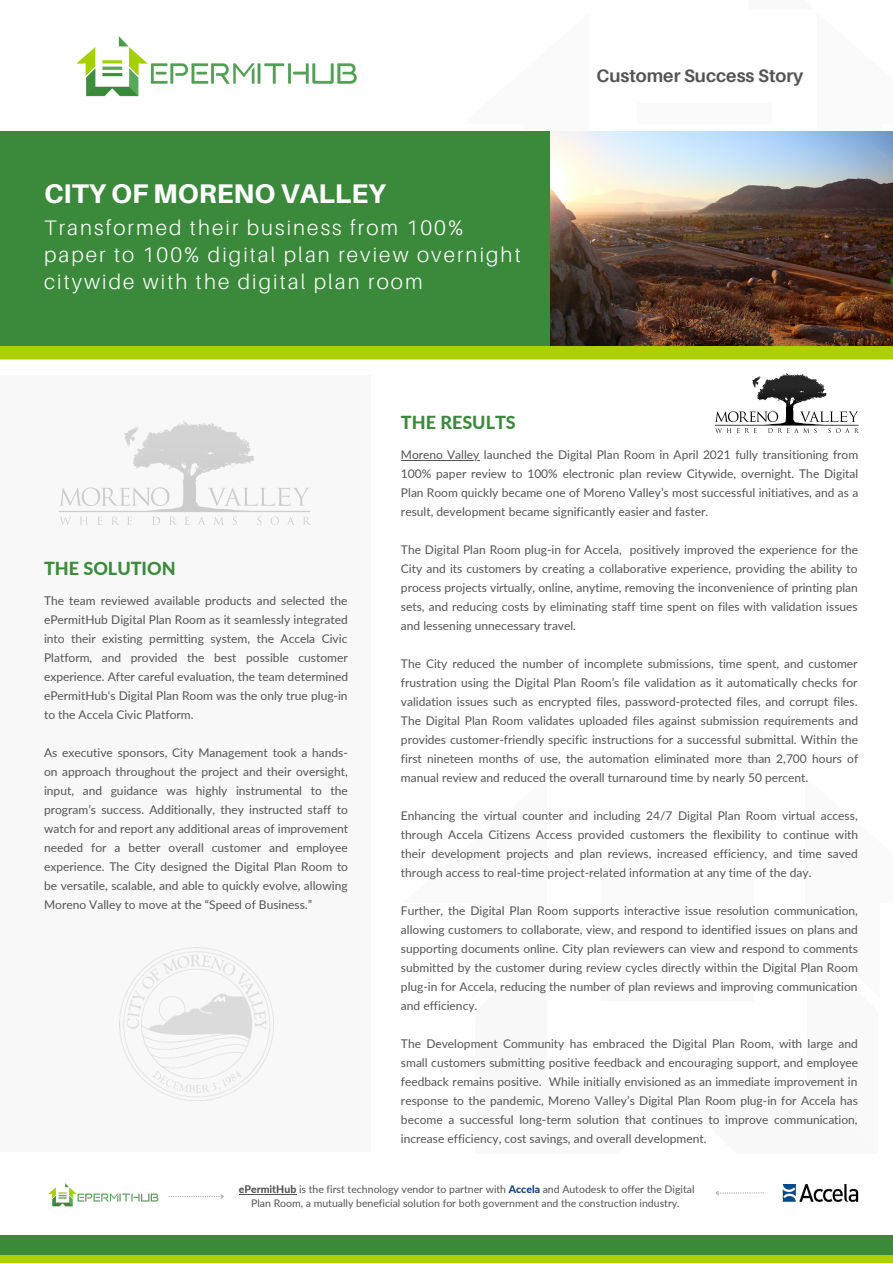
<style>
.page{position:relative;width:893px;height:1264px;background:#fff}
.page>*{position:absolute;margin:0;border:0;box-sizing:border-box;transform-origin:0 0}
.t1{font:800 27px "Aileron";color:#fff}
.t2{font:300 21px/27px "Aileron";letter-spacing:.1em;color:#fff}
.t3{font:800 18px "Lato";color:#3b8a3b}
.t4{font:700 18px "Aileron";color:#545454}
.t5{font:12px/19px "Lato";color:#545454;text-align:justify}
.t6{font:10.5px/14px "Lato";color:#545454;text-align:center}
.s1{font-weight:800}
.s2{font-weight:800;color:#124082}
</style>
<div class="page">
<img style="left:550px;top:131px;width:342px;height:215px">
<div style="left:0;top:131px;width:550px;height:222px;background:#3b8a3b"></div>
<div style="left:0;top:346px;width:892px;height:13px;background:#acd002"></div>
<div style="left:0;top:375px;width:370px;height:776px;background:#f8f8f8"></div>
<div style="left:0;top:1235px;width:892px;height:27px;background:#3b8a3b"></div>
<div style="left:0;top:1255px;width:892px;height:7px;background:#acd002"></div>
<img style="left:119px;top:947px;width:154px;height:153px">
<img style="left:76px;top:36px;width:281px;height:61px">
<hr style="left:401px;top:460px;width:78px;height:1px;background:#545454">
<img style="left:60px;top:421px;width:250px;height:104px">
<img style="left:715px;top:373px;width:143px;height:59px">
<img style="left:782px;top:1184px;width:76px;height:17px">
<img style="left:48px;top:1183px;width:111px;height:24px">
<hr style="left:239px;top:1193px;width:57px;height:1px;background:#545454">
<svg style="left:169px;top:1194px;width:55px;height:5px"></svg>
<svg style="left:715px;top:1191px;width:48px;height:5px"></svg>
<h1 class="t1" style="left:44px;top:177px;width:343px">CITY OF MORENO VALLEY</h1>
<h2 class="t2" style="left:44px;top:213px;width:478px">Transformed their business from 100% paper to 100% digital plan review overnight citywide with the digital plan room</h2>
<h3 class="t3" style="left:401px;top:411px;width:116px">THE RESULTS</h3>
<h3 class="t4" style="left:596px;top:65px;width:208px">Customer Success Story</h3>
<h3 class="t3" style="left:44px;top:557px;width:133px">THE SOLUTION</h3>
<p class="t5" style="left:44px;top:590px;width:305px">The team reviewed available products and selected the ePermitHub Digital Plan Room as it seamlessly integrated into their existing permitting system, the Accela Civic Platform, and provided the best possible customer experience. After careful evaluation, the team determined ePermitHub's Digital Plan Room was the only true plug-in to the Accela Civic Platform.</p>
<p class="t5" style="left:44px;top:742px;width:305px">As executive sponsors, City Management took a hands&shy;on approach throughout the project and their oversight, input, and guidance was highly instrumental to the program’s success. Additionally, they instructed staff to watch for and report any additional areas of improvement needed for a better overall customer and employee experience. The City designed the Digital Plan Room to be versatile, scalable, and able to quickly evolve, allowing Moreno Valley to move at the “Speed of Business.”</p>
<p class="t5" style="left:401px;top:445px;width:459px">Moreno Valley launched the Digital Plan Room in April 2021 fully transitioning from 100% paper review to 100% electronic plan review Citywide, overnight. The Digital Plan Room quickly became one of Moreno Valley’s most successful initiatives, and as a result, development became significantly easier and faster.</p>
<p class="t5" style="left:401px;top:540px;width:458px">The Digital Plan Room plug-in for Accela, positively improved the experience for the City and its customers by creating a collaborative experience, providing the ability to process projects virtually, online, anytime, removing the inconvenience of printing plan sets, and reducing costs by eliminating staff time spent on files with validation issues and lessening unnecessary travel.</p>
<p class="t5" style="left:401px;top:653px;width:459px">The City reduced the number of incomplete submissions, time spent, and customer frustration using the Digital Plan Room’s file validation as it automatically checks for validation issues such as encrypted files, password-protected files, and corrupt files.<br>The Digital Plan Room validates uploaded files against submission requirements and provides customer-friendly specific instructions for a successful submittal. Within the first nineteen months of use, the automation eliminated more than 2,700 hours of manual review and reduced the overall turnaround time by nearly 50 percent.</p>
<p class="t5" style="left:401px;top:805px;width:459px">Enhancing the virtual counter and including 24/7 Digital Plan Room virtual access, through Accela Citizens Access provided customers the flexibility to continue with their development projects and plan reviews, increased efficiency, and time saved through access to real-time project-related information at any time of the day.</p>
<p class="t5" style="left:401px;top:900px;width:458px">Further, the Digital Plan Room supports interactive issue resolution communication, allowing customers to collaborate, view, and respond to identified issues on plans and supporting documents online. City plan reviewers can view and respond to comments submitted by the customer during review cycles directly within the Digital Plan Room plug-in for Accela, reducing the number of plan reviews and improving communication and efficiency.</p>
<p class="t5" style="left:401px;top:1033px;width:459px">The Development Community has embraced the Digital Plan Room, with large and small customers submitting positive feedback and encouraging support, and employee feedback remains positive. While initially envisioned as an immediate improvement in response to the pandemic, Moreno Valley’s Digital Plan Room plug-in for Accela has become a successful long-term solution that continues to improve communication, increase efficiency, cost savings, and overall development.</p>
<p class="t6" style="left:239px;top:1181px;width:457px"><span class="s1">ePermitHub</span> is the first technology vendor to partner with <span class="s2">Accela</span> and Autodesk to offer the Digital<br>Plan Room, a mutually beneficial solution for both government and the construction industry.</p>
</div>
